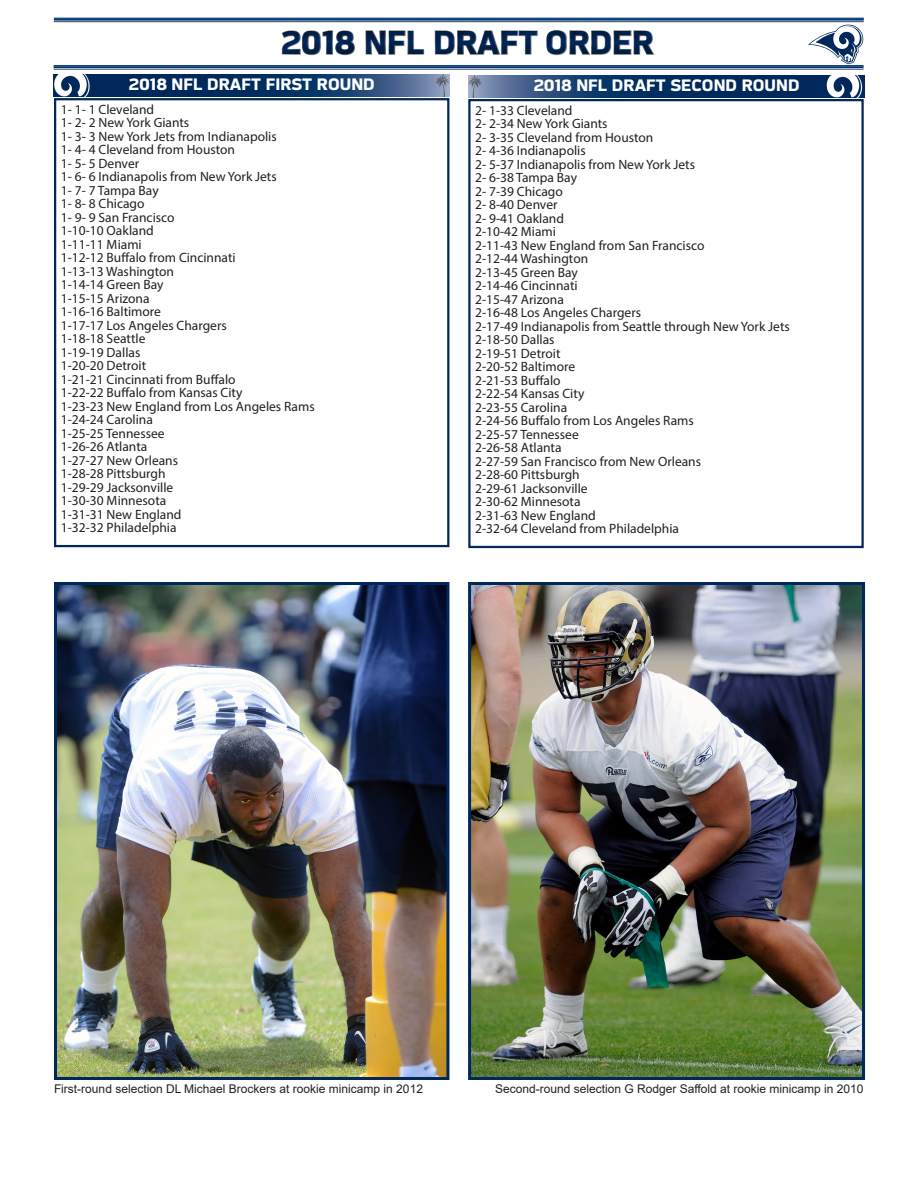
<style>
.page{position:relative;width:918px;height:1188px;background:#fff}
.page>*{position:absolute;margin:0;border:0;box-sizing:border-box;transform-origin:0 0}
.t1{font:700 33px "Endzone Sans";color:#00285b}
.t2{font:700 16.5px "Endzone Sans";color:#fff}
.t3{font:13.5px "Myriad Pro";color:#231f20}
.t4{font:12px "Arial";color:#231f20}
</style>
<div class="page">
<div style="left:54px;top:98px;width:395px;height:449px;border:2px solid #00285b"></div>
<div style="left:267px;top:17px;width:401px;height:49px;background:#231f20;opacity:.5"></div>
<div style="left:54px;top:65px;width:809px;height:5px;background:#082e5f"></div>
<hr style="left:54px;top:66px;width:809px;height:1px;background:#1964ae">
<hr style="left:54px;top:68px;width:809px;height:1px;background:#c0c0c0">
<svg style="left:54px;top:19px;width:810px;height:2px;background:#3e5f86"></svg>
<hr style="left:54px;top:18px;width:810px;height:1px;background:#1964ae">
<hr style="left:54px;top:21px;width:810px;height:1px;background:#c0c0c0">
<svg style="left:808px;top:24px;width:56px;height:41px"></svg>
<img style="left:54px;top:75px;width:395px;height:22px">
<div style="left:468px;top:99px;width:396px;height:449px;border:2px solid #00285b"></div>
<img style="left:468px;top:75px;width:396px;height:22px">
<img style="left:58px;top:586px;width:387px;height:490px">
<div style="left:54px;top:582px;width:395px;height:498px;border:3px solid #00285b"></div>
<img style="left:472px;top:586px;width:389px;height:490px">
<div style="left:468px;top:582px;width:397px;height:498px;border:3px solid #00285b"></div>
<h1 class="t1" style="left:281px;top:24px;width:374px">2018 NFL DRAFT ORDER</h1>
<p class="t2" style="left:129px;top:75px;width:247px">2018 NFL DRAFT FIRST ROUND</p>
<p class="t3" style="left:475px;top:102px;width:99px">2- 1-33 Cleveland</p>
<p class="t3" style="left:475px;top:115px;width:134px">2- 2-34 New York Giants</p>
<p class="t3" style="left:475px;top:129px;width:180px">2- 3-35 Cleveland from Houston</p>
<p class="t3" style="left:475px;top:142px;width:112px">2- 4-36 Indianapolis</p>
<p class="t3" style="left:475px;top:156px;width:221px">2- 5-37 Indianapolis from New York Jets</p>
<p class="t3" style="left:475px;top:169px;width:103px">2- 6-38 Tampa Bay</p>
<p class="t3" style="left:475px;top:183px;width:89px">2- 7-39 Chicago</p>
<p class="t3" style="left:475px;top:196px;width:84px">2- 8-40 Denver</p>
<p class="t3" style="left:475px;top:210px;width:90px">2- 9-41 Oakland</p>
<p class="t3" style="left:475px;top:223px;width:82px">2-10-42 Miami</p>
<p class="t3" style="left:475px;top:237px;width:231px">2-11-43 New England from San Francisco</p>
<p class="t3" style="left:475px;top:250px;width:115px">2-12-44 Washington</p>
<p class="t3" style="left:475px;top:264px;width:104px">2-13-45 Green Bay</p>
<p class="t3" style="left:475px;top:277px;width:104px">2-14-46 Cincinnati</p>
<p class="t3" style="left:475px;top:291px;width:90px">2-15-47 Arizona</p>
<p class="t3" style="left:475px;top:304px;width:167px">2-16-48 Los Angeles Chargers</p>
<p class="t3" style="left:475px;top:318px;width:316px">2-17-49 Indianapolis from Seattle through New York Jets</p>
<p class="t3" style="left:475px;top:331px;width:81px">2-18-50 Dallas</p>
<p class="t3" style="left:475px;top:345px;width:87px">2-19-51 Detroit</p>
<p class="t3" style="left:475px;top:358px;width:102px">2-20-52 Baltimore</p>
<p class="t3" style="left:475px;top:372px;width:87px">2-21-53 Buffalo</p>
<p class="t3" style="left:475px;top:385px;width:111px">2-22-54 Kansas City</p>
<p class="t3" style="left:475px;top:399px;width:94px">2-23-55 Carolina</p>
<p class="t3" style="left:475px;top:412px;width:220px">2-24-56 Buffalo from Los Angeles Rams</p>
<p class="t3" style="left:475px;top:426px;width:105px">2-25-57 Tennessee</p>
<p class="t3" style="left:475px;top:439px;width:88px">2-26-58 Atlanta</p>
<p class="t3" style="left:475px;top:453px;width:227px">2-27-59 San Francisco from New Orleans</p>
<p class="t3" style="left:475px;top:466px;width:106px">2-28-60 Pittsburgh</p>
<p class="t3" style="left:475px;top:480px;width:114px">2-29-61 Jacksonville</p>
<p class="t3" style="left:475px;top:493px;width:107px">2-30-62 Minnesota</p>
<p class="t3" style="left:475px;top:507px;width:122px">2-31-63 New England</p>
<p class="t3" style="left:475px;top:520px;width:205px">2-32-64 Cleveland from Philadelphia</p>
<p class="t2" style="left:534px;top:76px;width:267px">2018 NFL DRAFT SECOND ROUND</p>
<p class="t3" style="left:61px;top:101px;width:95px">1- 1- 1 Cleveland</p>
<p class="t3" style="left:61px;top:114px;width:130px">1- 2- 2 New York Giants</p>
<p class="t3" style="left:61px;top:128px;width:217px">1- 3- 3 New York Jets from Indianapolis</p>
<p class="t3" style="left:61px;top:141px;width:176px">1- 4- 4 Cleveland from Houston</p>
<p class="t3" style="left:61px;top:155px;width:80px">1- 5- 5 Denver</p>
<p class="t3" style="left:61px;top:168px;width:217px">1- 6- 6 Indianapolis from New York Jets</p>
<p class="t3" style="left:61px;top:182px;width:99px">1- 7- 7 Tampa Bay</p>
<p class="t3" style="left:61px;top:195px;width:85px">1- 8- 8 Chicago</p>
<p class="t3" style="left:61px;top:209px;width:115px">1- 9- 9 San Francisco</p>
<p class="t3" style="left:61px;top:222px;width:94px">1-10-10 Oakland</p>
<p class="t3" style="left:61px;top:236px;width:82px">1-11-11 Miami</p>
<p class="t3" style="left:61px;top:249px;width:176px">1-12-12 Buffalo from Cincinnati</p>
<p class="t3" style="left:61px;top:263px;width:115px">1-13-13 Washington</p>
<p class="t3" style="left:61px;top:276px;width:104px">1-14-14 Green Bay</p>
<p class="t3" style="left:61px;top:290px;width:90px">1-15-15 Arizona</p>
<p class="t3" style="left:61px;top:303px;width:102px">1-16-16 Baltimore</p>
<p class="t3" style="left:61px;top:317px;width:167px">1-17-17 Los Angeles Chargers</p>
<p class="t3" style="left:61px;top:330px;width:86px">1-18-18 Seattle</p>
<p class="t3" style="left:61px;top:344px;width:81px">1-19-19 Dallas</p>
<p class="t3" style="left:61px;top:357px;width:87px">1-20-20 Detroit</p>
<p class="t3" style="left:61px;top:371px;width:176px">1-21-21 Cincinnati from Buffalo</p>
<p class="t3" style="left:61px;top:384px;width:183px">1-22-22 Buffalo from Kansas City</p>
<p class="t3" style="left:61px;top:398px;width:255px">1-23-23 New England from Los Angeles Rams</p>
<p class="t3" style="left:61px;top:411px;width:94px">1-24-24 Carolina</p>
<p class="t3" style="left:61px;top:425px;width:105px">1-25-25 Tennessee</p>
<p class="t3" style="left:61px;top:438px;width:88px">1-26-26 Atlanta</p>
<p class="t3" style="left:61px;top:452px;width:119px">1-27-27 New Orleans</p>
<p class="t3" style="left:61px;top:465px;width:106px">1-28-28 Pittsburgh</p>
<p class="t3" style="left:61px;top:479px;width:114px">1-29-29 Jacksonville</p>
<p class="t3" style="left:61px;top:492px;width:107px">1-30-30 Minnesota</p>
<p class="t3" style="left:61px;top:506px;width:122px">1-31-31 New England</p>
<p class="t3" style="left:61px;top:519px;width:117px">1-32-32 Philadelphia</p>
<p class="t4" style="left:54px;top:1081px;width:371px">First-round selection DL Michael Brockers at rookie minicamp in 2012</p>
<p class="t4" style="left:495px;top:1081px;width:370px">Second-round selection G Rodger Saffold at rookie minicamp in 2010</p>
</div>
